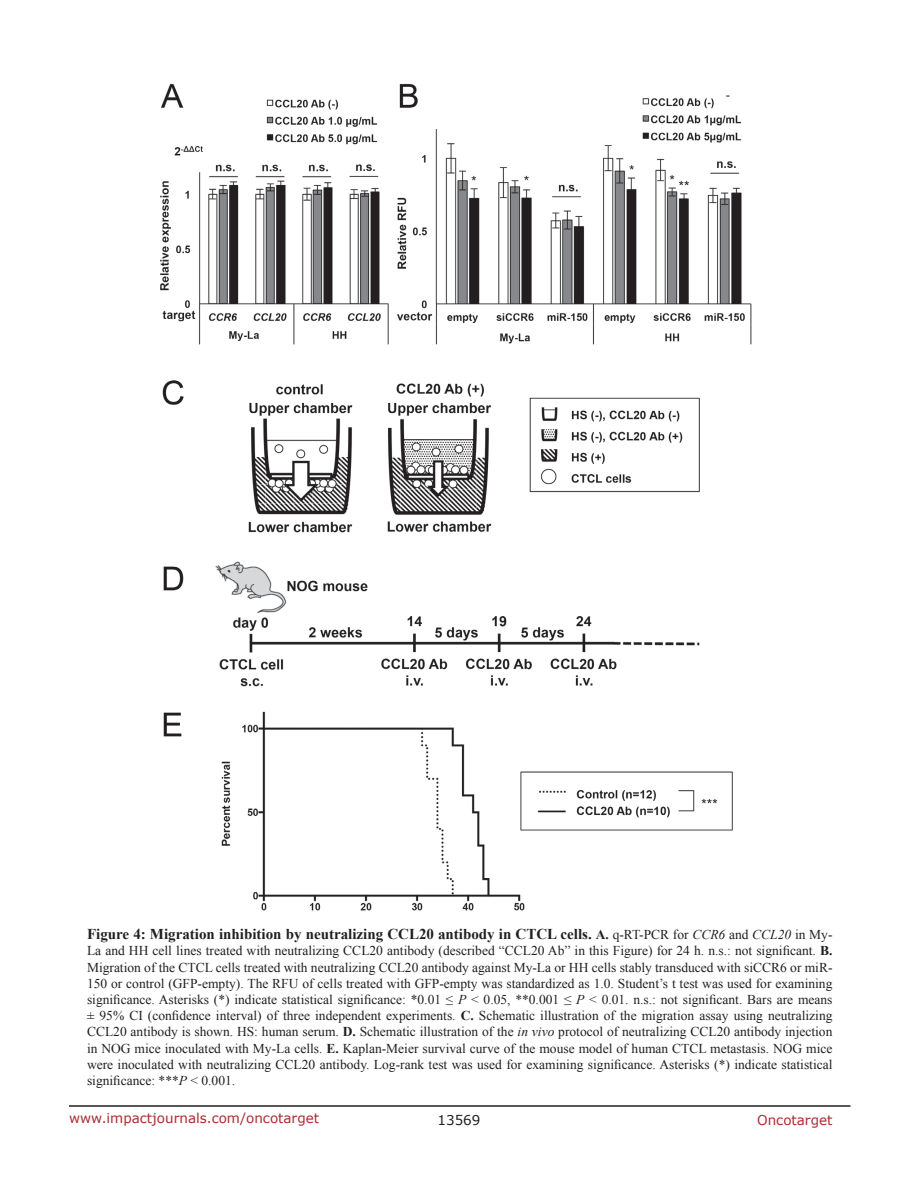
<style>
.page{position:relative;width:918px;height:1188px;background:#fff}
.page>*{position:absolute;margin:0;border:0;box-sizing:border-box;transform-origin:0 0}
.FigureText{font:700 15px "Times New Roman";color:#221f22}
.FigureText-2{font:13.5px/16.2px "Times New Roman";color:#221f22;text-align:justify}
.t1{font:13.5px "Verdana";color:#ac2b31}
.t2{font:13.5px "Verdana";color:#221f22}
.s1{font-size:13.5px}
.s2{font-weight:400;font-size:13.5px}
.s3{font-weight:400;font-style:italic;font-size:13.5px}
.s4{font-weight:700}
.s5{font-style:italic}
</style>
<div class="page">
<hr style="left:69px;top:1105px;width:781px;height:2px;background:#231f20">
<img style="left:160px;top:83px;width:592px;height:828px">
<p class="FigureText" style="left:87px;top:924px;width:747px">Figure 4: Migration inhibition by neutralizing CCL20 antibody in CTCL cells. <span class="s1">A.</span> <span class="s2">q-RT-PCR for</span> <span class="s3">CCR6</span> <span class="s2">and</span> <span class="s3">CCL20</span> <span class="s2">in My-</span></p>
<p class="FigureText-2" style="left:87px;top:943px;width:747px">La and HH cell lines treated with neutralizing CCL20 antibody (described “CCL20 Ab” in this Figure) for 24 h. n.s.: not significant. <span class="s4">B.<br></span>Migration of the CTCL cells treated with neutralizing CCL20 antibody against My-La or HH cells stably transduced with siCCR6 or miR-150 or control (GFP-empty). The RFU of cells treated with GFP-empty was standardized as 1.0. Student’s t test was used for examining significance. Asterisks (*) indicate statistical significance: *0.01 ≤ <span class="s5">P</span> &lt; 0.05, **0.001 ≤ <span class="s5">P</span> &lt; 0.01. n.s.: not significant. Bars are means ± 95% CI (confidence interval) of three independent experiments. <span class="s4">C.</span> Schematic illustration of the migration assay using neutralizing CCL20 antibody is shown. HS: human serum. <span class="s4">D.</span> Schematic illustration of the <span class="s5">in vivo</span> protocol of neutralizing CCL20 antibody injection in NOG mice inoculated with My-La cells. <span class="s4">E.</span> Kaplan-Meier survival curve of the mouse model of human CTCL metastasis. NOG mice were inoculated with neutralizing CCL20 antibody. Log-rank test was used for examining significance. Asterisks (*) indicate statistical significance: ***<span class="s5">P</span> &lt; 0.001.</p>
<p class="t1" style="left:69px;top:1109px;width:252px">www.impactjournals.com/oncotarget</p>
<p class="t2" style="left:438px;top:1111px;width:44px">13569</p>
<p class="t1" style="left:757px;top:1111px;width:77px">Oncotarget</p>
</div>
